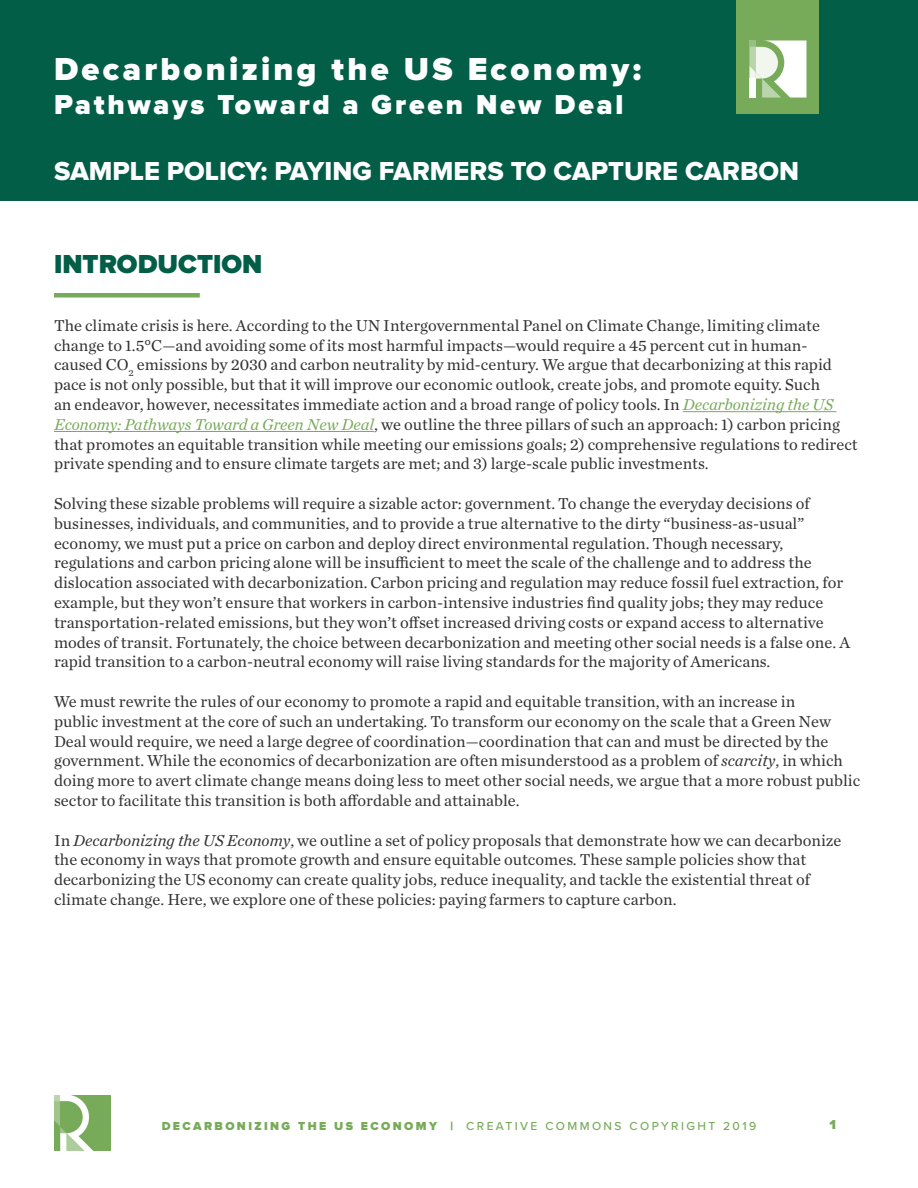
<style>
.page{position:relative;width:918px;height:1188px;background:#fff}
.page>*{position:absolute;margin:0;border:0;box-sizing:border-box;transform-origin:0 0}
.t1{font:900 33px "Proxima Nova";letter-spacing:.1em;color:#fff}
.t2{font:900 28.5px "Proxima Nova";letter-spacing:.1em;color:#fff}
.t3{font:27px "Proxima Nova Extrabld";color:#fff}
.Header_1{font:900 27px "Proxima Nova";color:#025e46}
.t4{font:16.5px/19.8px "Chronicle Text G1";color:#333132}
.t5{font:900 13.5px "Proxima Nova";color:#77ab59}
.t6{font:500 12px "Proxima Nova";letter-spacing:.2em;color:#77ab59}
.s1{font-style:italic;color:#77ab59}
.s2{font-style:italic}
.s3{font-weight:900}
</style>
<div class="page">
<img style="left:54px;top:1095px;width:57px;height:55px">
<div style="left:0;top:0;width:918px;height:201px;background:#025e46"></div>
<div style="left:737px;top:0;width:82px;height:114px;background:#77ab59"></div>
<svg style="left:749px;top:40px;width:57px;height:58px"></svg>
<div style="left:54px;top:293px;width:146px;height:5px;background:#77ab59"></div>
<hr style="left:683px;top:411px;width:153px;height:1px;background:#77ab59">
<hr style="left:54px;top:431px;width:320px;height:1px;background:#77ab59">
<p class="t1" style="left:54px;top:54px;width:589px">Decarbonizing the US Economy:</p>
<p class="t2" style="left:54px;top:92px;width:571px">Pathways Toward a Green New Deal</p>
<p class="t3" style="left:54px;top:158px;width:747px">SAMPLE POLICY: PAYING FARMERS TO CAPTURE CARBON</p>
<p class="Header_1" style="left:54px;top:252px;width:210px">INTRODUCTION</p>
<p class="t4" style="left:54px;top:315px;width:805px">The climate crisis is here. According to the UN Intergovernmental Panel on Climate Change, limiting climate change to 1.5°C—and avoiding some of its most harmful impacts—would require a 45 percent cut in human&shy;caused CO<sub>2</sub> emissions by 2030 and carbon neutrality by mid-century. We argue that decarbonizing at this rapid pace is not only possible, but that it will improve our economic outlook, create jobs, and promote equity. Such<br>an endeavor, however, necessitates immediate action and a broad range of policy tools. In <span class="s1">Decarbonizing the US Economy: Pathways Toward a Green New Deal</span>, we outline the three pillars of such an approach: 1) carbon pricing that promotes an equitable transition while meeting our emissions goals; 2) comprehensive regulations to redirect private spending and to ensure climate targets are met; and 3) large-scale public investments.</p>
<p class="t4" style="left:54px;top:493px;width:798px">Solving these sizable problems will require a sizable actor: government. To change the everyday decisions of businesses, individuals, and communities, and to provide a true alternative to the dirty “business-as-usual” economy, we must put a price on carbon and deploy direct environmental regulation. Though necessary, regulations and carbon pricing alone will be insufficient to meet the scale of the challenge and to address the dislocation associated with decarbonization. Carbon pricing and regulation may reduce fossil fuel extraction, for example, but they won’t ensure that workers in carbon-intensive industries find quality jobs; they may reduce transportation-related emissions, but they won’t offset increased driving costs or expand access to alternative modes of transit. Fortunately, the choice between decarbonization and meeting other social needs is a false one. A rapid transition to a carbon-neutral economy will raise living standards for the majority of Americans.</p>
<p class="t4" style="left:54px;top:691px;width:808px">We must rewrite the rules of our economy to promote a rapid and equitable transition, with an increase in<br>public investment at the core of such an undertaking. To transform our economy on the scale that a Green New Deal would require, we need a large degree of coordination—coordination that can and must be directed by the government. While the economics of decarbonization are often misunderstood as a problem of <span class="s2">scarcity</span>, in which doing more to avert climate change means doing less to meet other social needs, we argue that a more robust public sector to facilitate this transition is both affordable and attainable.</p>
<p class="t4" style="left:54px;top:829px;width:789px">In <span class="s2">Decarbonizing the US Economy</span>, we outline a set of policy proposals that demonstrate how we can decarbonize the economy in ways that promote growth and ensure equitable outcomes. These sample policies show that decarbonizing the US economy can create quality jobs, reduce inequality, and tackle the existential threat of climate change. Here, we explore one of these policies: paying farmers to capture carbon.</p>
<p class="t6" style="left:162px;top:1117px;width:596px"><span class="s3">DECARBONIZING THE US ECONOMY |</span> CREATIVE COMMONS COPYRIGHT 2019</p>
<p class="t5" style="left:829px;top:1119px;width:8px">1</p>
</div>
